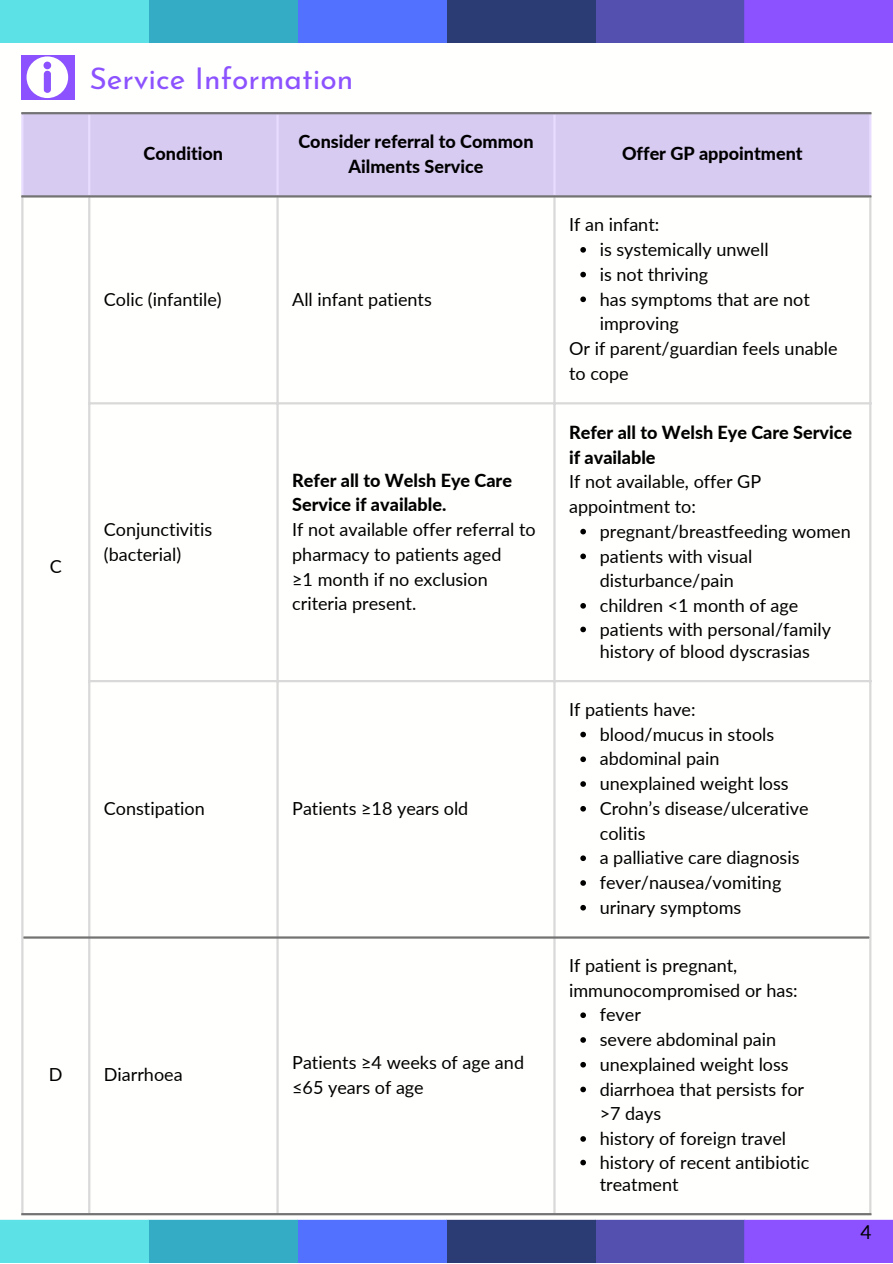
<style>
.page{position:relative;width:893px;height:1264px;background:#fff}
.page>*{position:absolute;margin:0;border:0;box-sizing:border-box;transform-origin:0 0}
.t1{font:30px "Josefin Sans";color:#8c52ff}
.t2{font:19.2px "Lato";color:#000}
.t3{font:18px/24.8px "Lato";color:#000}
.t4{font:800 18px/24.8px "Lato";color:#000}
</style>
<div class="page">
<svg style="left:0;top:0;width:892px;height:43px;background:#527acc"></svg>
<svg style="left:0;top:1219px;width:892px;height:43px;background:#557ccd"></svg>
<div style="left:23px;top:114px;width:846px;height:81px;background:#d8cbf1"></div>
<svg style="left:580px;top:247px;width:6px;height:6px"></svg>
<svg style="left:580px;top:272px;width:6px;height:5px"></svg>
<svg style="left:580px;top:296px;width:6px;height:6px"></svg>
<svg style="left:580px;top:529px;width:6px;height:5px"></svg>
<svg style="left:580px;top:553px;width:6px;height:6px"></svg>
<svg style="left:580px;top:603px;width:6px;height:5px"></svg>
<svg style="left:580px;top:626px;width:6px;height:6px"></svg>
<svg style="left:580px;top:731px;width:6px;height:6px"></svg>
<svg style="left:580px;top:756px;width:6px;height:6px"></svg>
<svg style="left:580px;top:781px;width:6px;height:5px"></svg>
<svg style="left:580px;top:806px;width:6px;height:5px"></svg>
<svg style="left:580px;top:855px;width:6px;height:6px"></svg>
<svg style="left:580px;top:880px;width:6px;height:5px"></svg>
<svg style="left:580px;top:904px;width:6px;height:6px"></svg>
<svg style="left:580px;top:1012px;width:6px;height:6px"></svg>
<svg style="left:580px;top:1037px;width:6px;height:5px"></svg>
<svg style="left:580px;top:1061px;width:6px;height:6px"></svg>
<svg style="left:580px;top:1086px;width:6px;height:6px"></svg>
<svg style="left:580px;top:1136px;width:6px;height:5px"></svg>
<svg style="left:580px;top:1159px;width:6px;height:6px"></svg>
<hr style="left:21px;top:114px;width:2px;height:81px;background:#e8dcff">
<hr style="left:88px;top:114px;width:2px;height:81px;background:#e8dcff">
<hr style="left:276px;top:114px;width:3px;height:81px;background:#e8dcff">
<hr style="left:553px;top:114px;width:2px;height:81px;background:#e8dcff">
<hr style="left:869px;top:114px;width:2px;height:81px;background:#e8dcff">
<hr style="left:21px;top:197px;width:2px;height:1015px;background:#d9d9d9">
<hr style="left:88px;top:197px;width:2px;height:1015px;background:#d9d9d9">
<hr style="left:276px;top:197px;width:3px;height:1015px;background:#d9d9d9">
<hr style="left:553px;top:197px;width:2px;height:1015px;background:#d9d9d9">
<hr style="left:869px;top:197px;width:2px;height:1015px;background:#d9d9d9">
<hr style="left:88px;top:402px;width:783px;height:2px;background:#d9d9d9">
<hr style="left:88px;top:680px;width:783px;height:2px;background:#d9d9d9">
<hr style="left:21px;top:112px;width:850px;height:2px;background:#737373">
<hr style="left:21px;top:195px;width:850px;height:2px;background:#737373">
<hr style="left:23px;top:936px;width:846px;height:2px;background:#737373">
<hr style="left:21px;top:1212px;width:850px;height:3px;background:#737373">
<svg style="left:21px;top:55px;width:53px;height:44px"></svg>
<p class="t1" style="left:89px;top:66px;width:265px">Service Information</p>
<p class="t4" style="left:144px;top:141px;width:81px">Condition</p>
<p class="t4" style="left:298px;top:129px;width:237px;text-align:center">Consider referral to Common<br>Ailments Service</p>
<p class="t3" style="left:104px;top:286px;width:119px">Colic (infantile)</p>
<p class="t3" style="left:292px;top:286px;width:141px">All infant patients</p>
<p class="t3" style="left:50px;top:554px;width:14px">C</p>
<p class="t3" style="left:104px;top:516px;width:110px">Conjunctivitis (bacterial)</p>
<p class="t4" style="left:292px;top:467px;width:221px">Refer all to Welsh Eye Care<br>Service if available.</p>
<p class="t3" style="left:292px;top:516px;width:245px">If not available offer referral to pharmacy to patients aged</p>
<p class="t3" style="left:292px;top:566px;width:197px">≥1 month if no exclusion criteria present.</p>
<p class="t3" style="left:104px;top:795px;width:102px">Constipation</p>
<p class="t3" style="left:292px;top:795px;width:178px">Patients ≥18 years old</p>
<p class="t3" style="left:49px;top:1062px;width:15px">D</p>
<p class="t3" style="left:104px;top:1062px;width:80px">Diarrhoea</p>
<p class="t3" style="left:292px;top:1049px;width:233px">Patients ≥4 weeks of age and ≤65 years of age</p>
<p class="t4" style="left:622px;top:141px;width:182px">Offer GP appointment</p>
<p class="t3" style="left:569px;top:212px;width:92px">If an infant:</p>
<p class="t3" style="left:599px;top:237px;width:170px">is systemically unwell</p>
<p class="t3" style="left:599px;top:261px;width:110px">is not thriving</p>
<p class="t3" style="left:599px;top:286px;width:212px">has symptoms that are not improving</p>
<p class="t3" style="left:569px;top:335px;width:270px">Or if parent/guardian feels unable to cope</p>
<p class="t4" style="left:569px;top:419px;width:285px">Refer all to Welsh Eye Care Service if available</p>
<p class="t3" style="left:569px;top:469px;width:193px">If not available, offer GP appointment to:</p>
<p class="t3" style="left:599px;top:518px;width:252px">pregnant/breastfeeding women</p>
<p class="t3" style="left:599px;top:543px;width:154px">patients with visual disturbance/pain</p>
<p class="t3" style="left:599px;top:592px;width:200px">children &lt;1 month of age</p>
<p class="t3" style="left:599px;top:617px;width:233px;line-height:22.5px">patients with personal/family history of blood dyscrasias</p>
<p class="t3" style="left:569px;top:696px;width:128px">If patients have:</p>
<p class="t3" style="left:599px;top:721px;width:176px">blood/mucus in stools</p>
<p class="t3" style="left:599px;top:746px;width:121px">abdominal pain</p>
<p class="t3" style="left:599px;top:770px;width:190px">unexplained weight loss</p>
<p class="t3" style="left:599px;top:795px;width:210px">Crohn’s disease/ulcerative colitis</p>
<p class="t3" style="left:599px;top:845px;width:201px">a palliative care diagnosis</p>
<p class="t3" style="left:599px;top:869px;width:183px">fever/nausea/vomiting</p>
<p class="t3" style="left:599px;top:894px;width:143px">urinary symptoms</p>
<p class="t3" style="left:569px;top:952px;width:230px">If patient is pregnant, immunocompromised or has:</p>
<p class="t3" style="left:599px;top:1002px;width:43px">fever</p>
<p class="t3" style="left:599px;top:1026px;width:178px">severe abdominal pain</p>
<p class="t3" style="left:599px;top:1051px;width:190px">unexplained weight loss</p>
<p class="t3" style="left:599px;top:1076px;width:206px">diarrhoea that persists for &gt;7 days</p>
<p class="t3" style="left:599px;top:1125px;width:188px">history of foreign travel</p>
<p class="t3" style="left:599px;top:1150px;width:211px;line-height:22.5px">history of recent antibiotic treatment</p>
<p class="t2" style="left:860px;top:1219px;width:13px">4</p>
</div>
